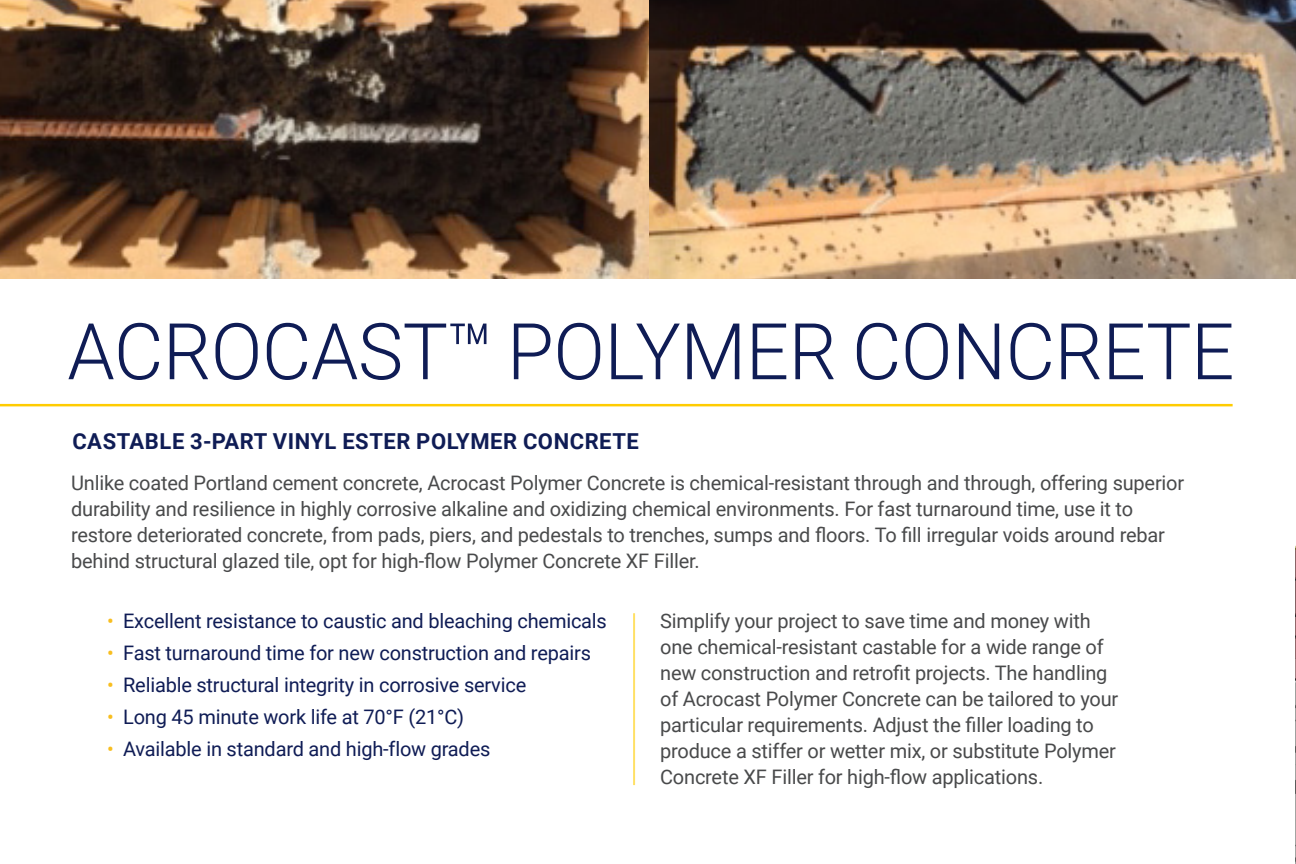
<style>
.page{position:relative;width:1296px;height:864px;background:#fff}
.page>*{position:absolute;margin:0;border:0;box-sizing:border-box;transform-origin:0 0}
.t1{font:300 78.2px "Roboto";letter-spacing:-.005em;color:#0f1c55}
.t2{font:700 22px "Roboto";letter-spacing:.025em;color:#0f1c55}
.t3{font:20px/26px "Roboto";letter-spacing:-.01em;color:#494a4b}
.t4{font:20px "Roboto";letter-spacing:-.01em;color:#0f1c55}
.s1{color:#f8be20}
</style>
<div class="page">
<img style="left:0;top:0;width:1295px;height:279px">
<hr style="left:633px;top:613px;width:2px;height:172px;background:#fc0">
<hr style="left:0;top:404px;width:1233px;height:2px;background:#fc0">
<svg style="left:1295px;top:546px;width:1px;height:318px"></svg>
<p class="t1" style="left:67px;top:297px;width:1169px">ACROCAST™ POLYMER CONCRETE</p>
<p class="t2" style="left:72px;top:425px;width:568px">CASTABLE 3-PART VINYL ESTER POLYMER CONCRETE</p>
<p class="t3" style="left:71px;top:469px;width:1115px">Unlike coated Portland cement concrete, Acrocast Polymer Concrete is chemical-resistant through and through, offering superior durability and resilience in highly corrosive alkaline and oxidizing chemical environments. For fast turnaround time, use it to restore deteriorated concrete, from pads, piers, and pedestals to trenches, sumps and floors. To fill irregular voids around rebar behind structural glazed tile, opt for high-flow Polymer Concrete XF Filler.</p>
<p class="t4" style="left:107px;top:607px;width:501px"><span class="s1">•</span> Excellent resistance to caustic and bleaching chemicals</p>
<p class="t4" style="left:107px;top:639px;width:485px"><span class="s1">•</span> Fast turnaround time for new construction and repairs</p>
<p class="t4" style="left:107px;top:671px;width:421px"><span class="s1">•</span> Reliable structural integrity in corrosive service</p>
<p class="t4" style="left:107px;top:703px;width:358px"><span class="s1">•</span> Long 45 minute work life at 70°F (21°C)</p>
<p class="t4" style="left:107px;top:735px;width:385px"><span class="s1">•</span> Available in standard and high-flow grades</p>
<p class="t3" style="left:660px;top:607px;width:460px">Simplify your project to save time and money with one chemical-resistant castable for a wide range of new construction and retrofit projects. The handling of Acrocast Polymer Concrete can be tailored to your particular requirements. Adjust the filler loading to produce a stiffer or wetter mix, or substitute Polymer Concrete XF Filler for high-flow applications.</p>
</div>
